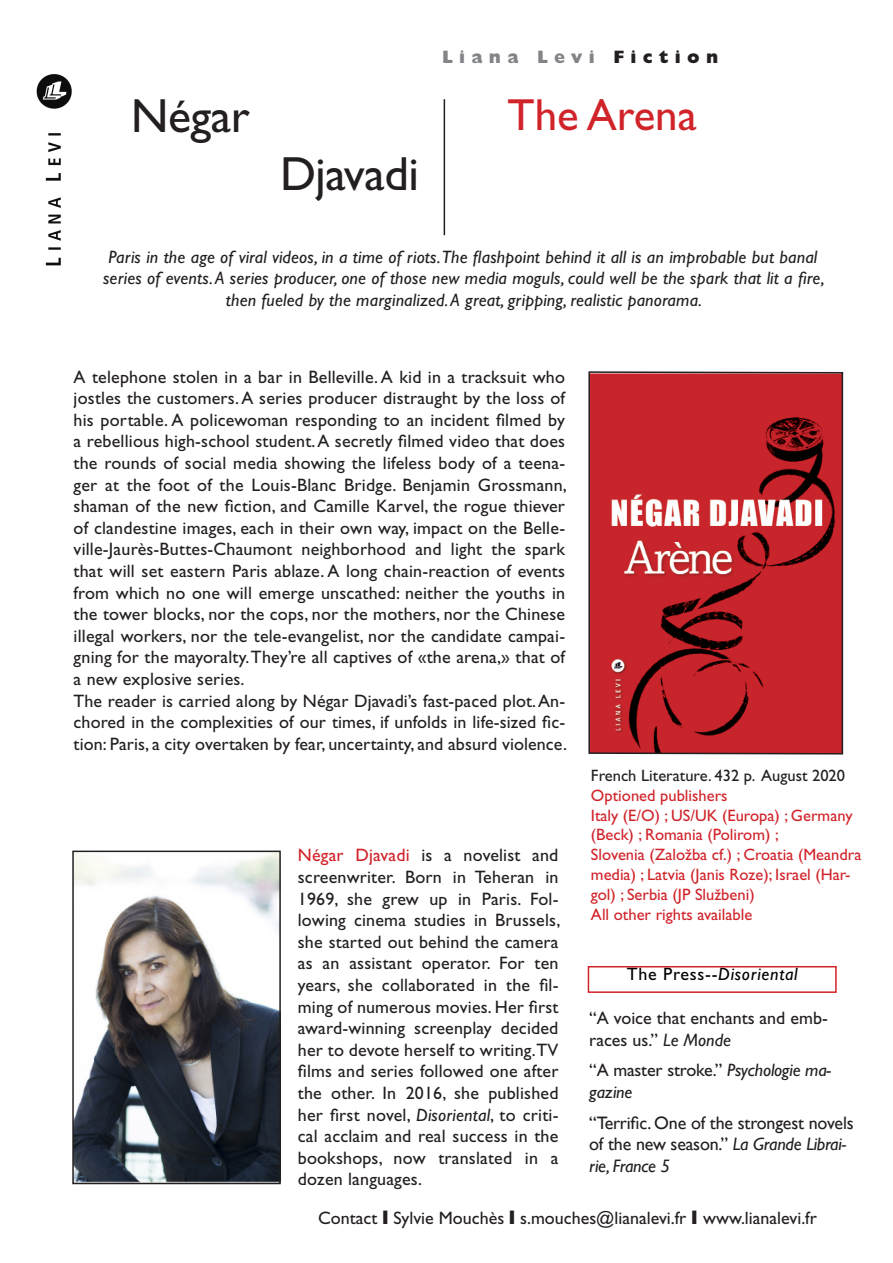
<style>
.page{position:relative;width:893px;height:1263px;background:#fff}
.page>*{position:absolute;margin:0;border:0;box-sizing:border-box;transform-origin:0 0}
.t1{font:48px "Gill Sans Std";letter-spacing:-.01em;color:#231f20}
.t2{font:45px "Gill Sans Std";color:#d1232a}
.t3{font:18px/21.6px "Gill Sans Std";letter-spacing:.005em;color:#231f20;text-align:justify}
.t4{font:italic 18px/21.6px "Gill Sans Std";letter-spacing:.01em;color:#231f20;text-align:center}
.t5{font:18px/21.6px "Gill Sans";letter-spacing:-.01em;color:#231f20}
.t6{font:italic 18px "Gill Sans Std";letter-spacing:.04em;color:#000}
.t7{font:800 18px "Gill Sans Std";letter-spacing:.35em;color:#828487}
.t8{font:16.5px/19.8px "Gill Sans Std";color:#d1232a}
.t9{font:16.5px "Gill Sans Std";color:#231f20}
.s1{color:#231f20}
.s2{color:#d1232a}
.s3{font-style:italic}
.s4{font-style:normal}
.s5{font-weight:800;font-stretch:condensed}
</style>
<div class="page">
<hr style="left:444px;top:99px;width:1px;height:136px;background:#231f20">
<img style="left:36px;top:74px;width:36px;height:192px">
<div style="left:588px;top:966px;width:249px;height:27px;border:2px solid #d1232a"></div>
<svg style="left:588px;top:371px;width:256px;height:384px;background:#ba3137"></svg>
<img style="left:75px;top:853px;width:203px;height:328px">
<div style="left:72px;top:850px;width:209px;height:334px;border:2px solid #231f20"></div>
<p class="t1" style="left:131px;top:88px;width:120px">Négar</p>
<p class="t1" style="left:280px;top:146px;width:140px">Djavadi</p>
<p class="t7" style="left:442px;top:47px;width:277px">Liana Levi <span class="s1">Fiction</span></p>
<p class="t2" style="left:508px;top:89px;width:191px">The Arena</p>
<p class="t4" style="left:103px;top:246px;width:723px">Paris in the age of viral videos, in a time of riots.The flashpoint behind it all is an improbable but banal series of events. A series producer, one of those new media moguls, could well be the spark that lit a fire, then fueled by the marginalized. A great, gripping, realistic panorama.</p>
<p class="t3" style="left:74px;top:366px;width:495px">A telephone stolen in a bar in Belleville. A kid in a tracksuit who jostles the customers. A series producer distraught by the loss of his portable. A policewoman responding to an incident filmed by a rebellious high-school student. A secretly filmed video that does the rounds of social media showing the lifeless body of a teena&shy;ger at the foot of the Louis-Blanc Bridge. Benjamin Grossmann, shaman of the new fiction, and Camille Karvel, the rogue thiever of clandestine images, each in their own way, impact on the Belle&shy;ville-Jaurès-Buttes-Chaumont neighborhood and light the spark that will set eastern Paris ablaze. A long chain-reaction of events from which no one will emerge unscathed: neither the youths in the tower blocks, nor the cops, nor the mothers, nor the Chinese illegal workers, nor the tele-evangelist, nor the candidate campai&shy;gning for the mayoralty. They’re all captives of «the arena,» that of a new explosive series.</p>
<p class="t3" style="left:74px;top:690px;width:495px">The reader is carried along by Négar Djavadi’s fast-paced plot. An&shy;chored in the complexities of our times, if unfolds in life-sized fic&shy;tion: Paris, a city overtaken by fear, uncertainty, and absurd violence.</p>
<p class="t3" style="left:298px;top:845px;width:264px"><span class="s2">Négar Djavadi</span> is a novelist and screenwriter. Born in Teheran in 1969, she grew up in Paris. Fol&shy;lowing cinema studies in Brussels, she started out behind the camera as an assistant operator. For ten years, she collaborated in the fil&shy;ming of numerous movies. Her first award-winning screenplay decided her to devote herself to writing.TV films and series followed one after the other. In 2016, she published her first novel, <span class="s3">Disoriental</span>, to criti&shy;cal acclaim and real success in the bookshops, now translated in a dozen languages.</p>
<p class="t9" style="left:591px;top:766px;width:256px">French Literature. 432 p. August 2020</p>
<p class="t8" style="left:591px;top:785px;width:138px">Optioned publishers</p>
<p class="t8" style="left:591px;top:805px;width:263px">Italy (E/O) ; US/UK (Europa) ; Germany (Beck) ; Romania (Polirom) ;</p>
<p class="t8" style="left:591px;top:845px;width:272px">Slovenia (Založba cf.) ; Croatia (Meandra media) ; Latvia (Janis Roze); Israel (Har&shy;gol) ; Serbia (JP Službeni)</p>
<p class="t8" style="left:591px;top:904px;width:163px">All other rights available</p>
<p class="t6" style="left:627px;top:963px;width:172px"><span class="s4">The Press--</span>Disoriental</p>
<p class="t3" style="left:589px;top:1007px;width:240px">“A voice that enchants and emb&shy;races us.” <span class="s3">Le Monde</span></p>
<p class="t4" style="left:589px;top:1059px;width:243px;text-align:left"><span class="s4">“A master stroke.”</span> Psychologie ma&shy;gazine</p>
<p class="t5" style="left:589px;top:1111px;width:266px">“Terrific. One of the strongest novels of the new season.” <span class="s3">La Grande Librai&shy;rie, France 5</span></p>
<p class="t3" style="left:318px;top:1207px;width:500px">Contact <span class="s5">I</span> Sylvie Mouchès <span class="s5">I</span> s.mouches@lianalevi.fr <span class="s5">I</span> www.lianalevi.fr</p>
</div>
